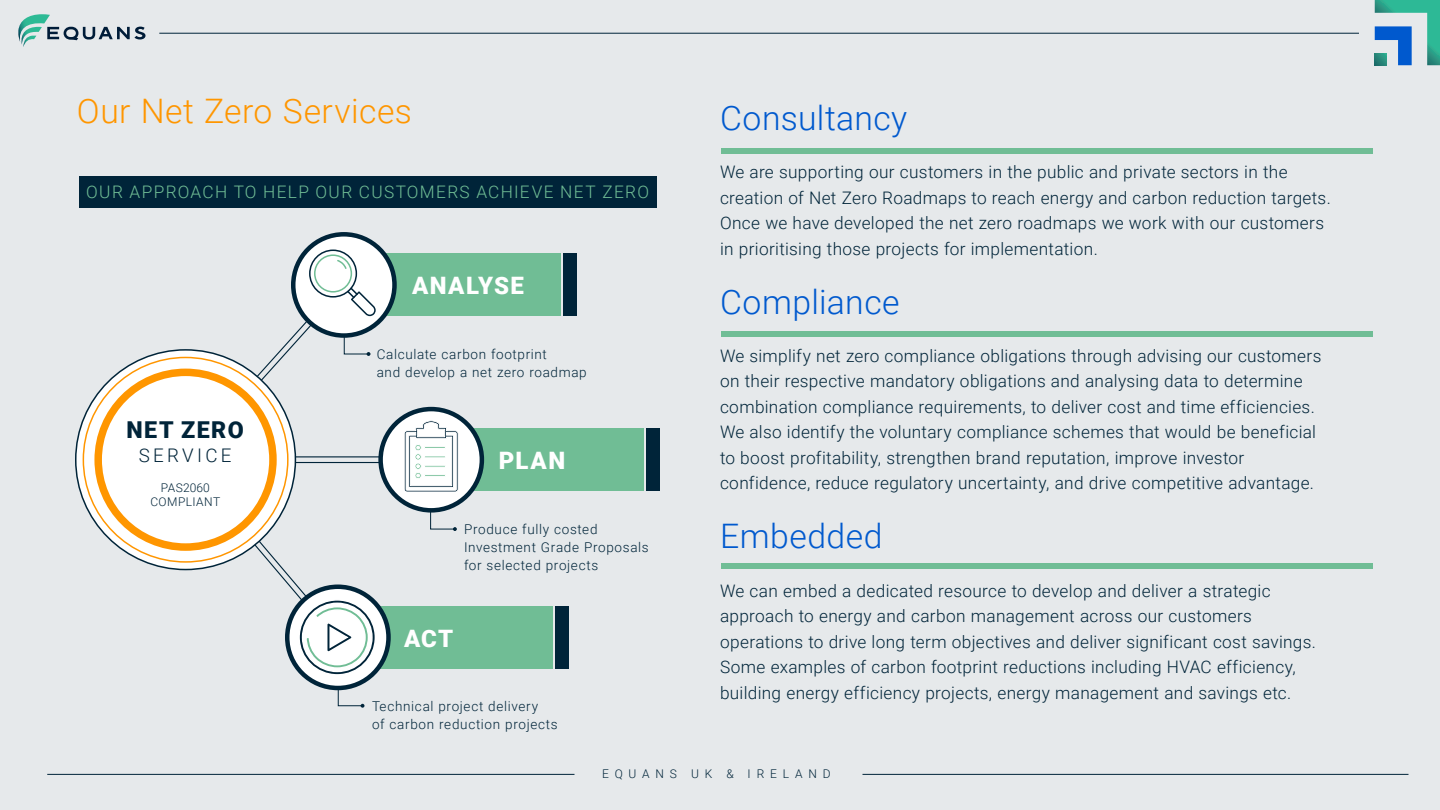
<style>
.page{position:relative;width:1440px;height:810px;background:#e6e9eb}
.page>*{position:absolute;margin:0;border:0;box-sizing:border-box;transform-origin:0 0}
.Body_Text{font:300 33.75px "Roboto";letter-spacing:.015em;color:#0059ce}
.Body_Text-2{font:300 33.75px "Roboto";letter-spacing:.015em;color:#ff9600}
.Body_Text-3{font:900 24px "Roboto";letter-spacing:.06em;color:#fff}
.t1{font:900 23.25px "Roboto";letter-spacing:.065em;color:#002439}
.t2{font:300 18.75px "Roboto";letter-spacing:.175em;color:#002439}
.Body_Text-4{font:300 17.25px/25.5px "Roboto";letter-spacing:.02em;color:#002439}
.Body_Text-5{font:300 17.25px "Roboto";letter-spacing:.075em;color:#70bd95}
.Body_Text-6{font:300 13.5px/18px "Roboto";letter-spacing:.05em;color:#002439}
.t3{font:300 12px "Roboto";letter-spacing:.485em;color:#002439}
.t4{font:300 12px/14.4px "Roboto";letter-spacing:.035em;color:#002439;text-align:center}
</style>
<div class="page">
<svg style="left:18px;top:14px;width:128px;height:33px"></svg>
<div style="left:721px;top:148px;width:651px;height:6px;background:#70bd95"></div>
<div style="left:721px;top:332px;width:651px;height:5px;background:#70bd95"></div>
<div style="left:721px;top:563px;width:651px;height:5px;background:#70bd95"></div>
<svg style="left:1375px;top:0;width:65px;height:65px"></svg>
<hr style="left:159px;top:33px;width:1200px;height:1px;background:#002439">
<hr style="left:47px;top:774px;width:527px;height:1px;background:#002439">
<hr style="left:862px;top:774px;width:546px;height:1px;background:#002439">
<div style="left:563px;top:254px;width:14px;height:62px;background:#002439"></div>
<div style="left:555px;top:606px;width:14px;height:63px;background:#002439"></div>
<svg style="left:430px;top:512px;width:27px;height:19px"></svg>
<svg style="left:338px;top:688px;width:26px;height:20px"></svg>
<div style="left:79px;top:176px;width:578px;height:32px;background:#002439"></div>
<div style="left:370px;top:606px;width:183px;height:63px;background:#70bd95"></div>
<svg style="left:287px;top:587px;width:101px;height:101px"></svg>
<div style="left:285px;top:585px;width:106px;height:105px;border:4px solid #002439;border-radius:50%"></div>
<div style="left:646px;top:428px;width:14px;height:63px;background:#002439"></div>
<hr style="left:168px;top:462px;width:263px;height:1px;background:#002439">
<hr style="left:168px;top:456px;width:263px;height:1px;background:#002439">
<div style="left:461px;top:428px;width:183px;height:63px;background:#70bd95"></div>
<svg style="left:381px;top:409px;width:101px;height:101px;background:#e0e4e7"></svg>
<div style="left:378px;top:407px;width:106px;height:106px;border:4px solid #002439;border-radius:50%"></div>
<svg style="left:404px;top:420px;width:54px;height:72px;background:#e4eaea"></svg>
<div style="left:378px;top:254px;width:183px;height:62px;background:#70bd95"></div>
<svg style="left:293px;top:234px;width:101px;height:102px;background:#d7dce0"></svg>
<div style="left:291px;top:232px;width:106px;height:106px;border:4px solid #002439;border-radius:50%"></div>
<svg style="left:184px;top:250px;width:193px;height:426px"></svg>
<svg style="left:76px;top:350px;width:219px;height:220px;background:#e5e2db"></svg>
<svg style="left:83px;top:357px;width:205px;height:205px;background:#ffe8c8"></svg>
<div style="left:98px;top:372px;width:175px;height:175px;background:#fff;border-radius:50%"></div>
<div style="left:94px;top:369px;width:183px;height:182px;border:8px solid #ff9600;border-radius:50%"></div>
<p class="Body_Text-2" style="left:77px;top:87px;width:337px">Our Net Zero Services</p>
<p class="Body_Text" style="left:720px;top:94px;width:189px">Consultancy</p>
<p class="Body_Text-4" style="left:720px;top:159px;width:612px">We are supporting our customers in the public and private sectors in the creation of Net Zero Roadmaps to reach energy and carbon reduction targets.<br>Once we have developed the net zero roadmaps we work with our customers in prioritising those projects for implementation.</p>
<p class="Body_Text" style="left:720px;top:278px;width:181px">Compliance</p>
<p class="Body_Text-4" style="left:720px;top:342px;width:603px">We simplify net zero compliance obligations through advising our customers on their respective mandatory obligations and analysing data to determine combination compliance requirements, to deliver cost and time efficiencies.<br>We also identify the voluntary compliance schemes that would be beneficial to boost profitability, strengthen brand reputation, improve investor confidence, reduce regulatory uncertainty, and drive competitive advantage.</p>
<p class="Body_Text" style="left:720px;top:513px;width:164px">Embedded</p>
<p class="Body_Text-4" style="left:720px;top:577px;width:598px">We can embed a dedicated resource to develop and deliver a strategic approach to energy and carbon management across our customers operations to drive long term objectives and deliver significant cost savings.<br>Some examples of carbon footprint reductions including HVAC efficiency, building energy efficiency projects, energy management and savings etc.</p>
<p class="Body_Text-5" style="left:86px;top:179px;width:564px">OUR APPROACH TO HELP OUR CUSTOMERS ACHIEVE NET ZERO</p>
<p class="Body_Text-3" style="left:412px;top:269px;width:113px">ANALYSE</p>
<p class="Body_Text-6" style="left:377px;top:345px;width:212px">Calculate carbon footprint<br>and develop a net zero roadmap</p>
<p class="t1" style="left:126px;top:413px;width:119px">NET ZERO</p>
<p class="t2" style="left:139px;top:443px;width:94px">SERVICE</p>
<p class="t4" style="left:150px;top:480px;width:71px">PAS2060<br>COMPLIANT</p>
<p class="Body_Text-3" style="left:499px;top:444px;width:68px">PLAN</p>
<p class="Body_Text-6" style="left:464px;top:520px;width:186px">Produce fully costed<br>Investment Grade Proposals for selected projects</p>
<p class="Body_Text-3" style="left:404px;top:622px;width:51px">ACT</p>
<p class="Body_Text-6" style="left:372px;top:696px;width:187px">Technical project delivery<br>of carbon reduction projects</p>
<p class="t3" style="left:602px;top:766px;width:230px">EQUANS UK &amp; IRELAND</p>
</div>
